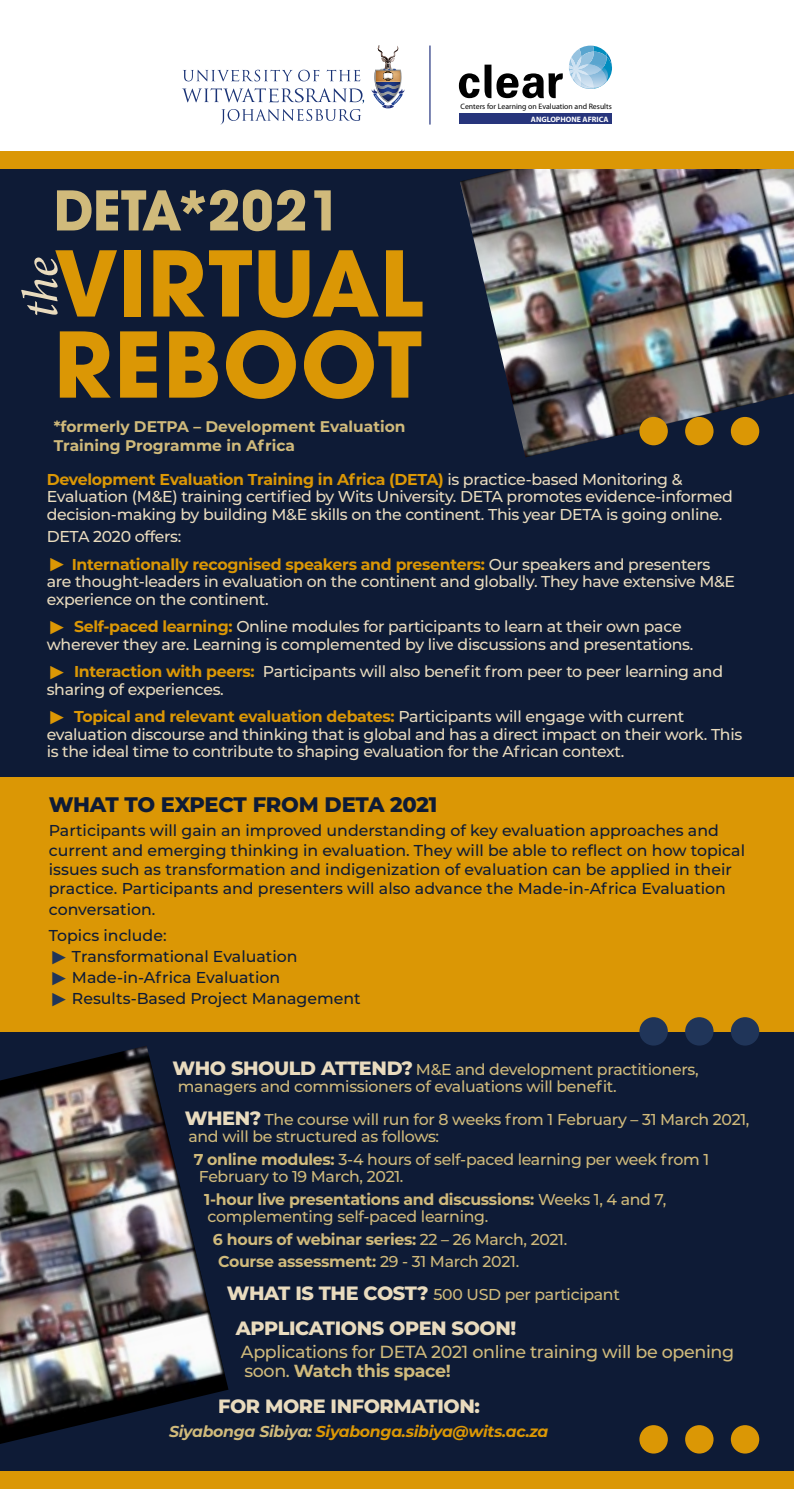
<style>
.page{position:relative;width:794px;height:1489px;background:#fff}
.page>*{position:absolute;margin:0;border:0;box-sizing:border-box;transform-origin:0 0}
.t1{font:700 89.42px/81px "Avant Garde";letter-spacing:.005em;color:#db9705}
.t2{font:700 56.35px "Avant Garde IT Cby BT";color:#d0ba7b}
.t3{font:italic 500 50.4px "Minion Pro";color:#e9dbbe}
.t4{font:800 21px "Montserrat";letter-spacing:-.015em;color:#0e1b36}
.t5{font:800 19.25px "Montserrat";letter-spacing:-.02em;color:#e9dbbe}
.t6{font:500 17.5px/19.2px "Montserrat";letter-spacing:-.02em;color:#d0ba7b}
.t7{font:500 15.75px/17.5px "Montserrat";letter-spacing:-.02em;color:#e9dbbe}
.t8{font:500 15.75px/19.2px "Montserrat";color:#0e1b36}
.t9{font:500 15.75px/17.5px "Montserrat";letter-spacing:-.02em;color:#d0ba7b}
.t10{font:700 15.75px/27.5px "Montserrat";letter-spacing:-.02em;color:#db9705}
.t11{font:700 15.75px/22.4px "Montserrat";letter-spacing:-.02em;color:#d0ba7b}
.t12{font:italic 700 15.75px "Montserrat";letter-spacing:-.02em;color:#db9705}
.t13{font:700 15.4px/19.2px "Montserrat";color:#d0ba7b}
.t14{font:7.88px "Myriad Pro";color:#000}
.t15{font:700 7.88px "Myriad Pro";color:#fff}
.s1{font-weight:700;color:#db9705}
.s2{font-weight:500;color:#e9dbbe}
.s3{font-weight:500;font-size:31.5px}
.s4{font-size:31.5px;color:#db9705}
.s5{font-size:31.5px;color:#203559}
.s6{font-weight:800;font-size:19.25px;color:#e9dbbe}
.s7{font-weight:700}
.s8{font-weight:500}
.s9{color:#d0ba7b}
</style>
<div class="page">
<div style="left:0;top:152px;width:794px;height:1336px;background:#0e1b36"></div>
<img style="left:460px;top:169px;width:334px;height:288px">
<div style="left:0;top:152px;width:794px;height:17px;background:#db9705"></div>
<svg style="left:182px;top:46px;width:223px;height:78px"></svg>
<div style="left:459px;top:113px;width:153px;height:11px;background:#27357c"></div>
<svg style="left:459px;top:65px;width:104px;height:33px"></svg>
<svg style="left:569px;top:46px;width:43px;height:43px"></svg>
<hr style="left:429px;top:46px;width:1px;height:79px;background:#22327e">
<div style="left:639px;top:1424px;width:29px;height:29px;background:#db9705;border-radius:50%"></div>
<div style="left:685px;top:1424px;width:28px;height:29px;background:#db9705;border-radius:50%"></div>
<div style="left:731px;top:1424px;width:28px;height:29px;background:#db9705;border-radius:50%"></div>
<div style="left:639px;top:417px;width:29px;height:28px;background:#db9705;border-radius:50%"></div>
<div style="left:685px;top:417px;width:28px;height:28px;background:#db9705;border-radius:50%"></div>
<div style="left:731px;top:417px;width:28px;height:28px;background:#db9705;border-radius:50%"></div>
<div style="left:0;top:777px;width:794px;height:254px;background:#db9705"></div>
<div style="left:639px;top:1017px;width:29px;height:28px;background:#203559;border-radius:50%"></div>
<div style="left:685px;top:1017px;width:28px;height:28px;background:#203559;border-radius:50%"></div>
<div style="left:731px;top:1017px;width:28px;height:28px;background:#203559;border-radius:50%"></div>
<div style="left:0;top:1471px;width:794px;height:17px;background:#db9705"></div>
<svg style="left:512px;top:360px;width:28px;height:29px"></svg>
<img style="left:0;top:1046px;width:228px;height:397px">
<h2 class="t2" style="left:54px;top:176px;width:289px">DETA*2021</h2>
<h1 class="t1" style="left:54px;top:243px;width:371px">VIRTUAL<br>REBOOT</h1>
<h3 class="t3" style="left:6px;top:318px;width:63px;rotate:-90deg">the</h3>
<p class="t14" style="left:460px;top:102px;width:153px">Centers for Learning on Evaluation and Results</p>
<p class="t15" style="left:531px;top:114px;width:79px">ANGLOPHONE AFRICA</p>
<p class="t13" style="left:54px;top:416px;width:353px">*formerly DETPA – Development Evaluation<br>Training Programme in Africa</p>
<p class="t7" style="left:47px;top:469px;width:688px"><span class="s1">Development Evaluation Training in Africa (DETA)</span> is practice-based Monitoring &amp;<br>Evaluation (M&amp;E) training certified by Wits University. DETA promotes evidence-informed decision-making by building M&amp;E skills on the continent. This year DETA is going online.</p>
<p class="t10" style="left:47px;top:522px;width:665px"><span class="s2">DETA 2020 offers:<br></span><span class="s3">▶</span> Internationally recognised speakers and presenters: <span class="s2">Our speakers and presenters</span></p>
<p class="t7" style="left:47px;top:572px;width:690px">are thought-leaders in evaluation on the continent and globally. They have extensive M&amp;E experience on the continent.</p>
<p class="t7" style="left:47px;top:617px;width:648px"><span class="s4">▶</span> <span class="s1">Self-paced learning:</span> Online modules for participants to learn at their own pace wherever they are. Learning is complemented by live discussions and presentations.</p>
<p class="t7" style="left:47px;top:662px;width:678px"><span class="s4">▶</span> <span class="s1">Interaction with peers:</span> Participants will also benefit from peer to peer learning and sharing of experiences.</p>
<p class="t7" style="left:47px;top:707px;width:697px"><span class="s4">▶</span> <span class="s1">Topical and relevant evaluation debates:</span> Participants will engage with current evaluation discourse and thinking that is global and has a direct impact on their work. This is the ideal time to contribute to shaping evaluation for the African context.</p>
<h3 class="t4" style="left:49px;top:789px;width:390px">WHAT TO EXPECT FROM DETA 2021</h3>
<p class="t8" style="left:49px;top:820px;width:697px">Participants will gain an improved understanding of key evaluation approaches and current and emerging thinking in evaluation. They will be able to reflect on how topical issues such as transformation and indigenization of evaluation can be applied in their practice. Participants and presenters will also advance the Made-in-Africa Evaluation</p>
<p class="t8" style="left:49px;top:895px;width:119px;line-height:25.9px">conversation.<br>Topics include:</p>
<p class="t8" style="left:49px;top:945px;width:313px;line-height:21px"><span class="s5">▶</span> Transformational Evaluation<br><span class="s5">▶</span> Made-in-Africa Evaluation<br><span class="s5">▶</span> Results-Based Project Management</p>
<p class="t9" style="left:178px;top:1059px;width:522px;text-indent:-5px"><span class="s6">WHO SHOULD ATTEND?</span> M&amp;E and development practitioners, managers and commissioners of evaluations will benefit.</p>
<p class="t9" style="left:185px;top:1109px;width:566px"><span class="s6">WHEN?</span> The course will run for 8 weeks from 1 February – 31 March 2021, and will be structured as follows:</p>
<p class="t9" style="left:199px;top:1149px;width:512px;text-indent:-5px"><span class="s7">7 online modules:</span> 3-4 hours of self-paced learning per week from 1<br>February to 19 March, 2021.</p>
<p class="t9" style="left:204px;top:1189px;width:464px"><span class="s7">1-hour live presentations and discussions:</span> Weeks 1, 4 and 7, complementing self-paced learning.</p>
<p class="t11" style="left:218px;top:1226px;width:351px;text-indent:-5px">6 hours of webinar series: <span class="s8">22 – 26 March, 2021.<br></span>Course assessment: <span class="s8">29 - 31 March 2021.</span></p>
<p class="t9" style="left:227px;top:1284px;width:394px"><span class="s6">WHAT IS THE COST?</span> 500 USD per participant</p>
<p class="t5" style="left:236px;top:1314px;width:282px">APPLICATIONS OPEN SOON!</p>
<p class="t6" style="left:241px;top:1341px;width:495px">Applications for DETA 2021 online training will be opening soon. <span class="s7">Watch this space!</span></p>
<p class="t5" style="left:218px;top:1391px;width:263px">FOR MORE INFORMATION:</p>
<p class="t12" style="left:169px;top:1420px;width:381px"><span class="s9">Siyabonga Sibiya:</span> Siyabonga.sibiya@wits.ac.za</p>
</div>
